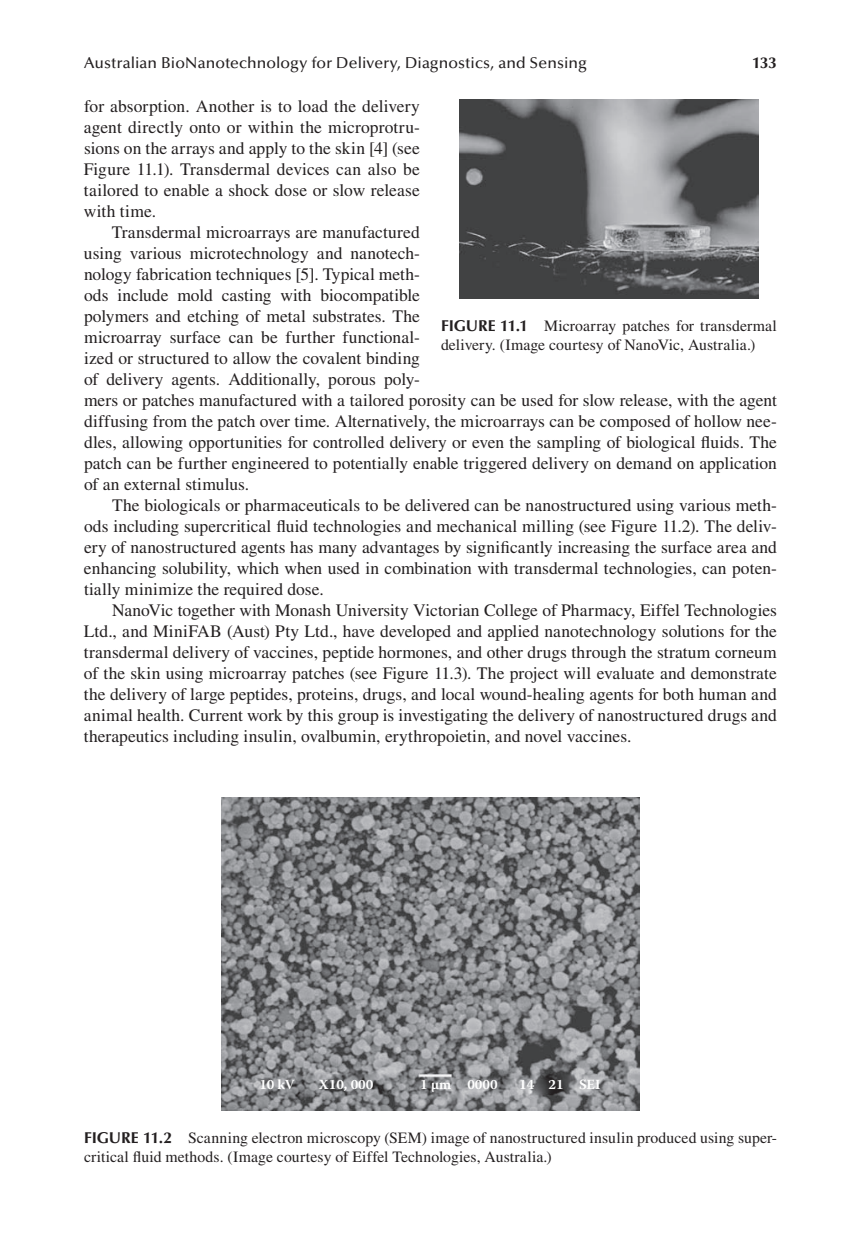
<style>
.page{position:relative;width:861px;height:1239px;background:#fff}
.page>*{position:absolute;margin:0;border:0;box-sizing:border-box;transform-origin:0 0}
.t1{font:17.5px/21px "Times LT Std";color:#231f20;text-align:justify}
.t2{font:15.75px/18.9px "Times LT Std";letter-spacing:.005em;color:#231f20}
.t3{font:500 15.75px "Optima LT Std";letter-spacing:.005em;color:#231f20}
.t4{font:700 15.75px "Optima LT Std";color:#231f20}
.t5{font:700 14px "Warnock Pro";color:#fff}
.s1{font-family:"Optima LT Std";font-weight:700}
</style>
<div class="page">
<img style="left:459px;top:100px;width:300px;height:199px">
<img style="left:221px;top:798px;width:419px;height:313px">
<p class="t3" style="left:84px;top:53px;width:504px">Australian BioNanotechnology for Delivery, Diagnostics, and Sensing</p>
<p class="t4" style="left:752px;top:53px;width:9px">133</p>
<p class="t1" style="left:84px;top:95px;width:338px">for absorption. Another is to load the delivery agent directly onto or within the microprotru&shy;sions on the arrays and apply to the skin [4] (see Figure 11.1). Transdermal devices can also be tailored to enable a shock dose or slow release with time.</p>
<p class="t1" style="left:84px;top:221px;width:695px;text-align:left;text-indent:28px">Transdermal microarrays are manufactured<br>using various microtechnology and nanotech-<br>nology fabrication techniques [5]. Typical meth-<br>ods include mold casting with biocompatible<br>polymers and etching of metal substrates. The<br>microarray surface can be further functional-<br>ized or structured to allow the covalent binding<br>of delivery agents. Additionally, porous poly-<br>mers or patches manufactured with a tailored porosity can be used for slow release, with the agent diffusing from the patch over time. Alternatively, the microarrays can be composed of hollow nee&shy;dles, allowing opportunities for controlled delivery or even the sampling of biological fluids. The patch can be further engineered to potentially enable triggered delivery on demand on application of an external stimulus.</p>
<p class="t1" style="left:84px;top:494px;width:695px;text-indent:28px">The biologicals or pharmaceuticals to be delivered can be nanostructured using various meth&shy;ods including supercritical fluid technologies and mechanical milling (see Figure 11.2). The deliv&shy;ery of nanostructured agents has many advantages by significantly increasing the surface area and enhancing solubility, which when used in combination with transdermal technologies, can poten&shy;tially minimize the required dose.</p>
<p class="t1" style="left:84px;top:599px;width:695px;text-indent:28px">NanoVic together with Monash University Victorian College of Pharmacy, Eiffel Technologies Ltd., and MiniFAB (Aust) Pty Ltd., have developed and applied nanotechnology solutions for the transdermal delivery of vaccines, peptide hormones, and other drugs through the stratum corneum of the skin using microarray patches (see Figure 11.3). The project will evaluate and demonstrate the delivery of large peptides, proteins, drugs, and local wound-healing agents for both human and animal health. Current work by this group is investigating the delivery of nanostructured drugs and therapeutics including insulin, ovalbumin, erythropoietin, and novel vaccines.</p>
<p class="t2" style="left:441px;top:317px;width:337px"><span class="s1">FI GURE 11 .1</span> Microarray patches for transdermal delivery. (Image courtesy of NanoVic, Australia.)</p>
<p class="t5" style="left:259px;top:1076px;width:37px">10 kV</p>
<p class="t5" style="left:319px;top:1076px;width:56px">X10, 000</p>
<p class="t5" style="left:420px;top:1076px;width:79px">1 µm 0000</p>
<p class="t5" style="left:519px;top:1076px;width:83px">14 21 SEI</p>
<p class="t2" style="left:84px;top:1128px;width:695px"><span class="s1">FI GURE 11 .2</span> Scanning electron microscopy (SEM) image of nanostructured insulin produced using super&shy;critical fluid methods. (Image courtesy of Eiffel Technologies, Australia.)</p>
</div>
